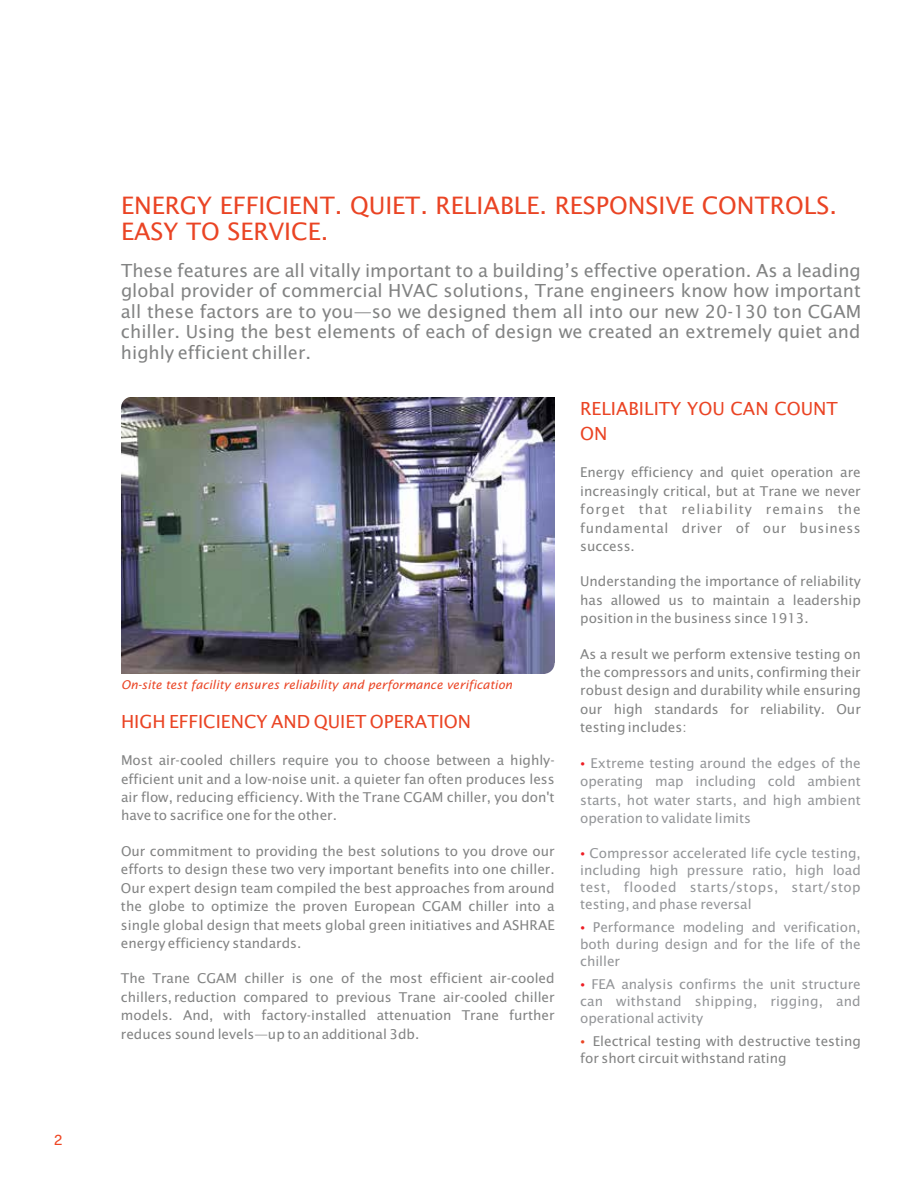
<style>
.page{position:relative;width:918px;height:1188px;background:#fff}
.page>*{position:absolute;margin:0;border:0;box-sizing:border-box;transform-origin:0 0}
.t1{font:24px/26px "Lucida Sans";color:#ea4424}
.t2{font:18px/20.5px "Lucida Sans";color:#828383;text-align:justify}
.t3{font:18px/24.6px "Lucida Sans";color:#ea4424}
.t4{font:15px "Neue Haas Unica";color:#ef4623}
.t5{font:13.5px/18.5px "Lucida Sans";color:#828383;text-align:justify}
.t6{font:13.5px/17px "Lucida Sans";color:#939598;text-align:justify}
.t7{font:italic 12px "Lucida Sans";color:#ea4424}
</style>
<div class="page">
<img style="left:121px;top:397px;width:434px;height:277px">
<svg style="left:121px;top:397px;width:11px;height:11px"></svg>
<svg style="left:544px;top:663px;width:25px;height:22px"></svg>
<p class="t4" style="left:54px;top:1129px;width:10px">2</p>
<h1 class="t1" style="left:121px;top:192px;width:717px">ENERGY EFFICIENT. QUIET. RELIABLE. RESPONSIVE CONTROLS.<br>EASY TO SERVICE.</h1>
<p class="t2" style="left:121px;top:260px;width:742px">These features are all vitally important to a building’s effective operation. As a leading global provider of commercial HVAC solutions, Trane engineers know how important all these factors are to you—so we designed them all into our new 20-130 ton CGAM chiller. Using the best elements of each of design we created an extremely quiet and highly efficient chiller.</p>
<p class="t7" style="left:121px;top:678px;width:393px">On-site test facility ensures reliability and performance verification</p>
<h2 class="t3" style="left:121px;top:709px;width:352px">HIGH EFFICIENCY AND QUIET OPERATION</h2>
<p class="t5" style="left:121px;top:751px;width:435px">Most air-cooled chillers require you to choose between a highly&shy;efficient unit and a low-noise unit. a quieter fan often produces less air flow, reducing efficiency. With the Trane CGAM chiller, you don't have to sacrifice one for the other.</p>
<p class="t5" style="left:121px;top:842px;width:435px">Our commitment to providing the best solutions to you drove our efforts to design these two very important benefits into one chiller.<br>Our expert design team compiled the best approaches from around the globe to optimize the proven European CGAM chiller into a single global design that meets global green initiatives and ASHRAE energy efficiency standards.</p>
<p class="t5" style="left:121px;top:969px;width:435px">The Trane CGAM chiller is one of the most efficient air-cooled chillers, reduction compared to previous Trane air-cooled chiller models. And, with factory-installed attenuation Trane further reduces sound levels—up to an additional 3db.</p>
<h2 class="t3" style="left:580px;top:396px;width:259px">RELIABILITY YOU CAN COUNT<br>ON</h2>
<p class="t5" style="left:580px;top:463px;width:282px">Energy efficiency and quiet operation are increasingly critical, but at Trane we never forget that reliability remains the fundamental driver of our business success.</p>
<p class="t5" style="left:580px;top:572px;width:282px">Understanding the importance of reliability has allowed us to maintain a leadership position in the business since 1913.</p>
<p class="t5" style="left:580px;top:644px;width:282px">As a result we perform extensive testing on the compressors and units, confirming their robust design and durability while ensuring our high standards for reliability. Our testing includes:</p>
<p class="t6" style="left:580px;top:754px;width:282px;line-height:18.5px;text-indent:10px">Extreme testing around the edges of the operating map including cold ambient starts, hot water starts, and high ambient operation to validate limits</p>
<p class="t6" style="left:580px;top:845px;width:282px;text-indent:9px">Compressor accelerated life cycle testing, including high pressure ratio, high load test, flooded starts/stops, start/stop testing, and phase reversal</p>
<p class="t6" style="left:580px;top:919px;width:282px;text-indent:13px">Performance modeling and verification, both during design and for the life of the chiller</p>
<p class="t6" style="left:580px;top:976px;width:282px;text-indent:11px">FEA analysis confirms the unit structure can withstand shipping, rigging, and operational activity</p>
<p class="t5" style="left:580px;top:1033px;width:282px;line-height:17px;text-indent:13px">Electrical testing with destructive testing for short circuit withstand rating</p>
</div>
